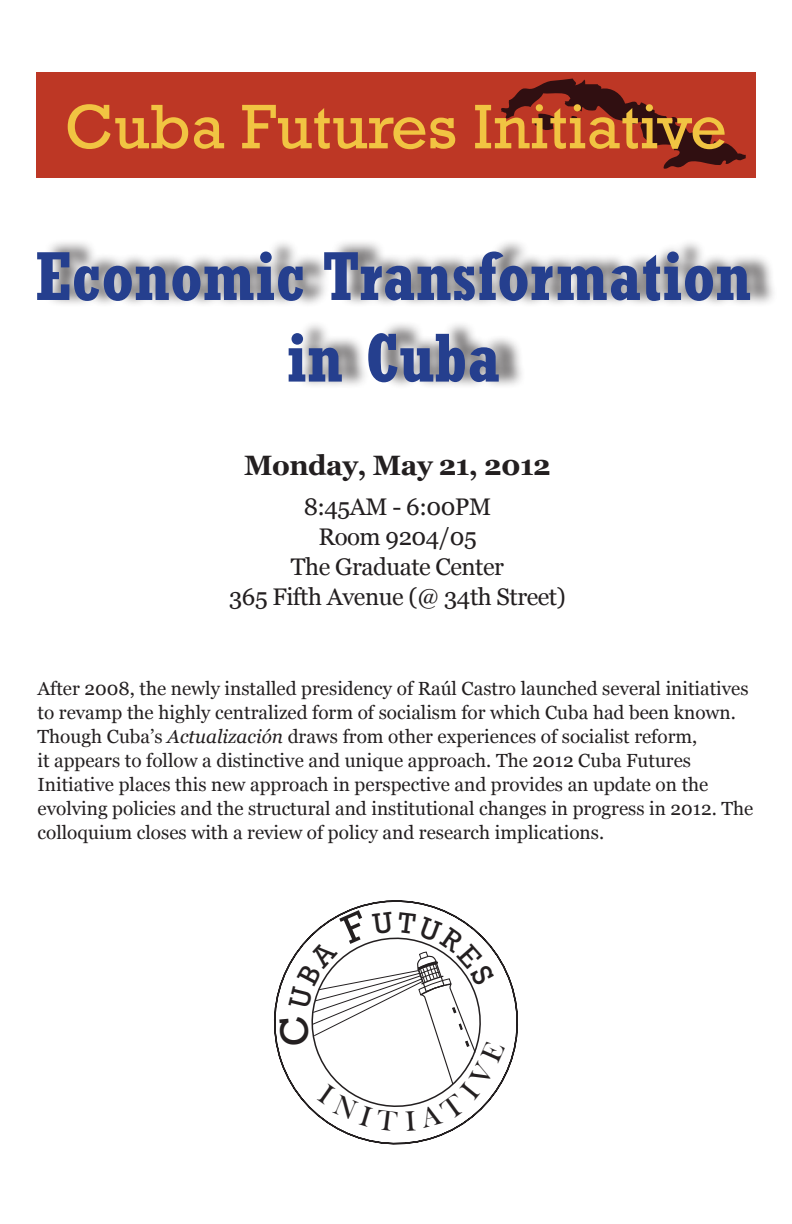
<style>
.page{position:relative;width:792px;height:1224px;background:#fff}
.page>*{position:absolute;margin:0;border:0;box-sizing:border-box;transform-origin:0 0}
.t1{font:700 condensed 68px/81.6px "Rockwell";color:#253f8e;text-align:center}
.t2{font:64px "Rockwell";color:#f1c442}
.TIME-Section{font:700 28px "Georgia";letter-spacing:-.02em;color:#231f20}
.TIME-Section-2{font:24px/30px "Georgia";letter-spacing:-.02em;color:#231f20;text-align:center}
.Sectionlistings{font:19px/24px "Georgia";color:#231f20}
.s1{font-style:italic}
</style>
<div class="page">
<div style="left:44px;top:238px;width:734px;height:151px;background:#231f20;opacity:.67"></div>
<div style="left:36px;top:72px;width:720px;height:106px;background:#bd3725"></div>
<svg style="left:501px;top:79px;width:245px;height:90px"></svg>
<svg style="left:274px;top:900px;width:244px;height:245px"></svg>
<svg style="left:279px;top:910px;width:226px;height:221px"></svg>
<p class="t2" style="left:65px;top:90px;width:664px">Cuba Futures Initiative</p>
<p class="t1" style="left:36px;top:235px;width:717px">Economic Transformation in Cuba</p>
<p class="TIME-Section" style="left:244px;top:448px;width:308px">Monday, May 21, 2012</p>
<p class="TIME-Section-2" style="left:304px;top:493px;width:189px">8:45AM - 6:00PM</p>
<p class="TIME-Section-2" style="left:291px;top:523px;width:215px">Room 9204/05<br>The Graduate Center</p>
<p class="TIME-Section-2" style="left:229px;top:583px;width:338px">365 Fifth Avenue (@ 34th Street)</p>
<p class="Sectionlistings" style="left:38px;top:677px;width:717px">After 2008, the newly installed presidency of Raúl Castro launched several initiatives to revamp the highly centralized form of socialism for which Cuba had been known.<br>Though Cuba’s <span class="s1">Actualización</span> draws from other experiences of socialist reform,<br>it appears to follow a distinctive and unique approach. The 2012 Cuba Futures Initiative places this new approach in perspective and provides an update on the evolving policies and the structural and institutional changes in progress in 2012. The colloquium closes with a review of policy and research implications.</p>
</div>
